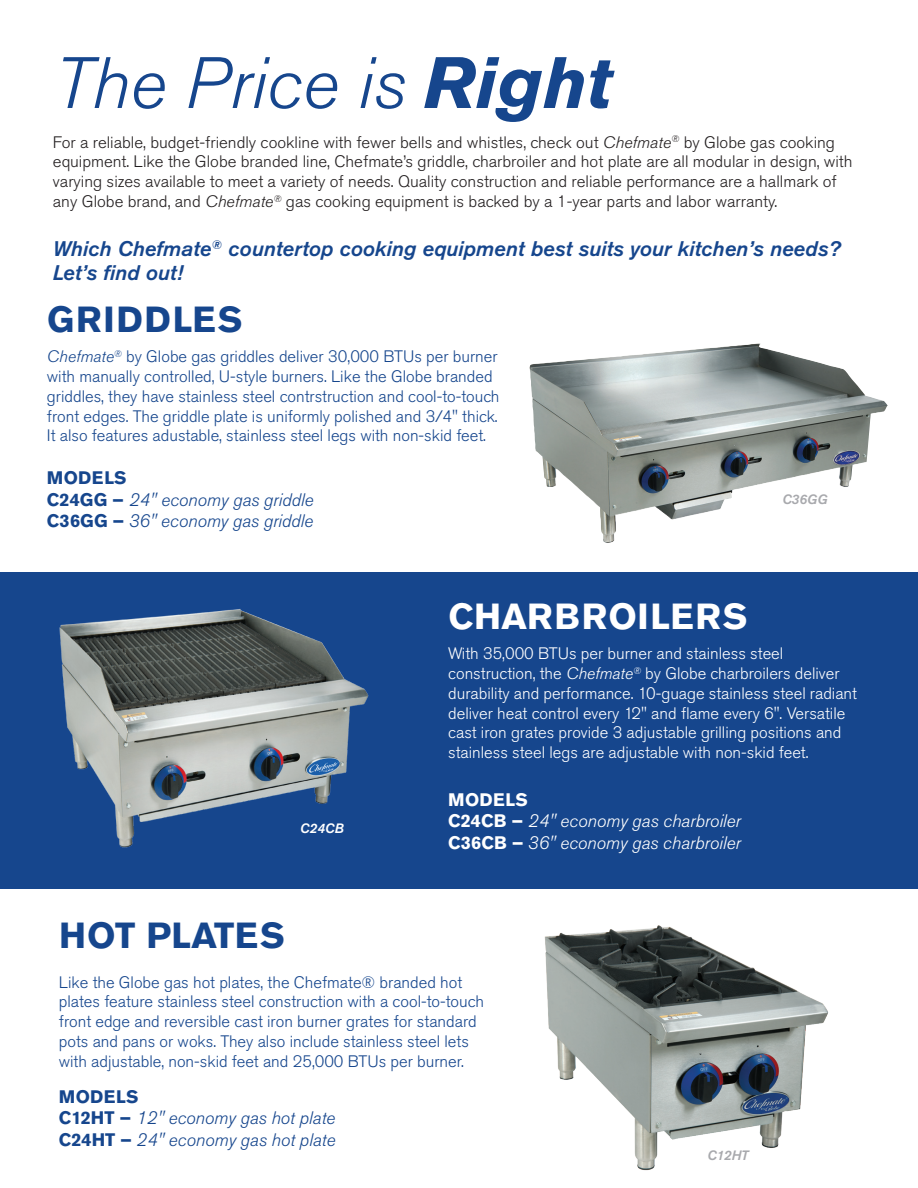
<style>
.page{position:relative;width:918px;height:1188px;background:#fff}
.page>*{position:absolute;margin:0;border:0;box-sizing:border-box;transform-origin:0 0}
.t1{font:italic 300 72px "Akzidenz Grotesk Pro";color:#16468d}
.t2{font:700 36px "Akzidenz Grotesk Pro";letter-spacing:.03em;color:#fff}
.t3{font:700 36px "Akzidenz Grotesk Pro";letter-spacing:.01em;color:#16468d}
.t4{font:700 36px "Akzidenz Grotesk Pro";letter-spacing:.04em;color:#16468d}
.t5{font:italic 500 21px/24px "Akzidenz Grotesk Pro";color:#16468d}
.t6{font:italic 300 18px/21.6px "Akzidenz Grotesk Pro";color:#16468d}
.t7{font:italic 300 18px/21.6px "Akzidenz Grotesk Pro";color:#fff}
.t8{font:300 16.5px/19.8px "Akzidenz Grotesk Pro";color:#16468d}
.t9{font:300 16.5px/19.8px "Akzidenz Grotesk Pro";color:#231f20}
.t10{font:300 16.5px/19.8px "Akzidenz Grotesk Pro";color:#fff}
.t11{font:italic 500 13.5px "Akzidenz Grotesk Pro";color:#a8a9ad}
.t12{font:italic 500 13.5px "Akzidenz Grotesk Pro";letter-spacing:.01em;color:#fff}
.s1{font-weight:700}
.s2{font-style:italic}
.s3{font-weight:700;font-style:normal}
</style>
<div class="page">
<div style="left:0;top:572px;width:918px;height:317px;background:#16468d"></div>
<img style="left:544px;top:925px;width:284px;height:246px">
<img style="left:59px;top:609px;width:310px;height:239px">
<img style="left:529px;top:344px;width:359px;height:199px">
<h1 class="t1" style="left:53px;top:36px;width:562px">The Price is <span class="s1">Right</span></h1>
<p class="t9" style="left:53px;top:132px;width:801px">For a reliable, budget-friendly cookline with fewer bells and whistles, check out <span class="s2">Chefmate</span><sup>®</sup> by Globe gas cooking equipment. Like the Globe branded line, Chefmate’s griddle, charbroiler and hot plate are all modular in design, with varying sizes available to meet a variety of needs. Quality construction and reliable performance are a hallmark of any Globe brand, and <span class="s2">Chefmate</span><sup>®</sup> gas cooking equipment is backed by a 1-year parts and labor warranty.</p>
<p class="t5" style="left:53px;top:236px;width:789px">Which Chefmate<sup>®</sup> countertop cooking equipment best suits your kitchen’s needs?<br>Let’s find out!</p>
<h2 class="t4" style="left:47px;top:296px;width:197px">GRIDDLES</h2>
<p class="t8" style="left:47px;top:347px;width:454px"><span class="s2">Chefmate</span><sup>®</sup> by Globe gas griddles deliver 30,000 BTUs per burner with manually controlled, U-style burners. Like the Globe branded griddles, they have stainless steel contrstruction and cool-to-touch front edges. The griddle plate is uniformly polished and 3/4" thick.<br>It also features adustable, stainless steel legs with non-skid feet.</p>
<p class="t6" style="left:47px;top:467px;width:268px"><span class="s3">MODELS<br>C24GG –</span> 24" economy gas griddle<br><span class="s3">C36GG –</span> 36" economy gas griddle</p>
<p class="t12" style="left:300px;top:820px;width:45px">C24CB</p>
<p class="t11" style="left:782px;top:491px;width:47px">C36GG</p>
<h2 class="t2" style="left:448px;top:593px;width:301px">CHARBROILERS</h2>
<p class="t10" style="left:448px;top:644px;width:410px">With 35,000 BTUs per burner and stainless steel construction, the <span class="s2">Chefmate</span><sup>®</sup> by Globe charbroilers deliver durability and performance. 10-guage stainless steel radiant deliver heat control every 12" and flame every 6". Versatile cast iron grates provide 3 adjustable grilling positions and stainless steel legs are adjustable with non-skid feet.</p>
<p class="t7" style="left:448px;top:789px;width:294px"><span class="s3">MODELS<br>C24CB –</span> 24" economy gas charbroiler<br><span class="s3">C36CB –</span> 36" economy gas charbroiler</p>
<h2 class="t3" style="left:59px;top:912px;width:227px">HOT PLATES</h2>
<p class="t8" style="left:59px;top:972px;width:427px">Like the Globe gas hot plates, the Chefmate® branded hot plates feature stainless steel construction with a cool-to-touch front edge and reversible cast iron burner grates for standard pots and pans or woks. They also include stainless steel lets with adjustable, non-skid feet and 25,000 BTUs per burner.</p>
<p class="t6" style="left:59px;top:1086px;width:278px"><span class="s3">MODELS<br>C12HT –</span> 12" economy gas hot plate<br><span class="s3">C24HT –</span> 24" economy gas hot plate</p>
<p class="t11" style="left:707px;top:1146px;width:43px">C12HT</p>
</div>
